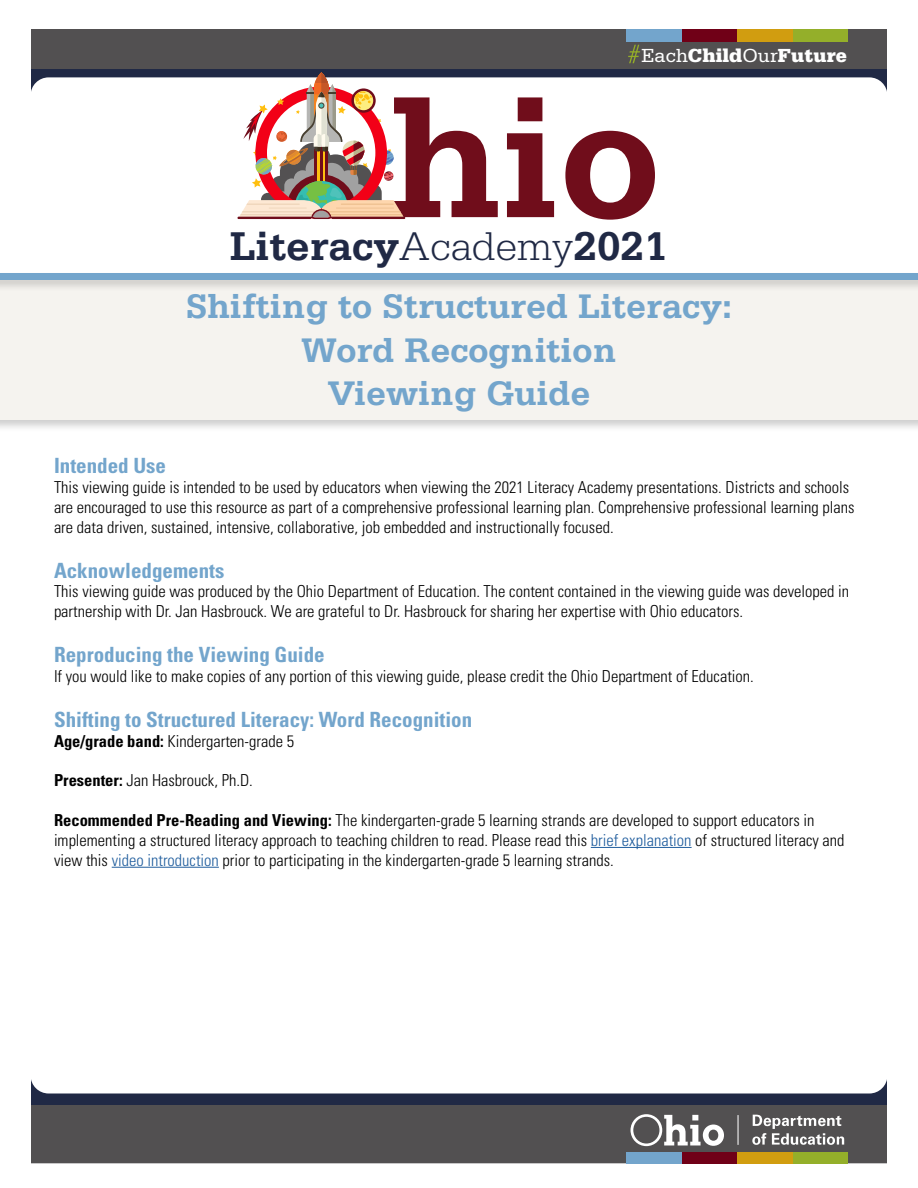
<style>
.page{position:relative;width:918px;height:1188px;background:#fff}
.page>*{position:absolute;margin:0;border:0;box-sizing:border-box;transform-origin:0 0}
.t1{font:700 42.45px "Serifa Std";color:#202945}
.t2{font:700 36px "Serifa Std";color:#73a5cc}
.t3{font:700 condensed 21px "Univers LT Std";color:#73a5cc}
.t4{font:900 19.95px "Serifa Std";color:#fff}
.t5{font:300 condensed 16.5px/19.8px "Univers LT Std";color:#000}
.s1{font-weight:400}
.s2{font-weight:300}
.s3{font-weight:700}
.s4{color:#215e9e}
</style>
<div class="page">
<div style="left:18px;top:1104px;width:882px;height:59px;background:#525051"></div>
<div style="left:18px;top:29px;width:882px;height:43px;background:#525051"></div>
<div style="left:18px;top:1057px;width:882px;height:48px;background:#202945"></div>
<div style="left:20px;top:69px;width:882px;height:71px;background:#202945"></div>
<div style="left:31px;top:77px;width:856px;height:1017px;background:#fff;border-radius:18px"></div>
<div style="left:792px;top:29px;width:56px;height:13px;background:#94af2a"></div>
<div style="left:737px;top:29px;width:55px;height:13px;background:#d19d10"></div>
<div style="left:682px;top:29px;width:55px;height:13px;background:#700017"></div>
<div style="left:626px;top:29px;width:56px;height:13px;background:#73a5cc"></div>
<svg style="left:628px;top:45px;width:12px;height:18px"></svg>
<div style="left:792px;top:1152px;width:56px;height:11px;background:#94af2a"></div>
<div style="left:737px;top:1152px;width:55px;height:11px;background:#d19d10"></div>
<div style="left:682px;top:1152px;width:55px;height:11px;background:#700017"></div>
<div style="left:626px;top:1152px;width:56px;height:11px;background:#73a5cc"></div>
<svg style="left:631px;top:1114px;width:93px;height:32px"></svg>
<hr style="left:738px;top:1115px;width:1px;height:30px;background:#fff">
<svg style="left:752px;top:1115px;width:92px;height:30px"></svg>
<div style="left:0;top:0;width:31px;height:1188px;background:#fff"></div>
<div style="left:887px;top:0;width:31px;height:1188px;background:#fff"></div>
<div style="left:0;top:274px;width:918px;height:158px;background:#000;opacity:.2"></div>
<div style="left:0;top:276px;width:918px;height:144px;background:#f5f3ef"></div>
<hr style="left:591px;top:847px;width:101px;height:1px;background:#215e9e">
<hr style="left:112px;top:867px;width:107px;height:1px;background:#215e9e">
<svg style="left:507px;top:97px;width:47px;height:120px"></svg>
<svg style="left:565px;top:131px;width:90px;height:89px"></svg>
<svg style="left:238px;top:72px;width:260px;height:147px"></svg>
<div style="left:0;top:270px;width:918px;height:22px;background:#000;opacity:.2"></div>
<div style="left:0;top:273px;width:918px;height:7px;background:#73a5cc"></div>
<p class="t4" style="left:641px;top:43px;width:207px"><span class="s1">Each</span>Child<span class="s1">Our</span>Future</p>
<p class="t1" style="left:230px;top:221px;width:439px">Literacy<span class="s2">Academy</span>2021</p>
<p class="t2" style="left:186px;top:285px;width:548px">Shifting to Structured Literacy:</p>
<p class="t2" style="left:301px;top:329px;width:317px">Word Recognition</p>
<p class="t2" style="left:328px;top:372px;width:264px">Viewing Guide</p>
<p class="t3" style="left:54px;top:453px;width:113px">Intended Use</p>
<p class="t5" style="left:54px;top:477px;width:802px">This viewing guide is intended to be used by educators when viewing the 2021 Literacy Academy presentations. Districts and schools are encouraged to use this resource as part of a comprehensive professional learning plan. Comprehensive professional learning plans are data driven, sustained, intensive, collaborative, job embedded and instructionally focused.</p>
<p class="t3" style="left:54px;top:557px;width:172px">Acknowledgements</p>
<p class="t5" style="left:54px;top:582px;width:797px">This viewing guide was produced by the Ohio Department of Education. The content contained in the viewing guide was developed in partnership with Dr. Jan Hasbrouck. We are grateful to Dr. Hasbrouck for sharing her expertise with Ohio educators.</p>
<p class="t3" style="left:54px;top:642px;width:272px">Reproducing the Viewing Guide</p>
<p class="t5" style="left:54px;top:666px;width:701px">If you would like to make copies of any portion of this viewing guide, please credit the Ohio Department of Education.</p>
<p class="t3" style="left:54px;top:707px;width:420px">Shifting to Structured Literacy: Word Recognition</p>
<p class="t5" style="left:54px;top:731px;width:242px"><span class="s3">Age/grade band:</span> Kindergarten-grade 5</p>
<p class="t5" style="left:54px;top:771px;width:200px"><span class="s3">Presenter:</span> Jan Hasbrouck, Ph.D.</p>
<p class="t5" style="left:54px;top:810px;width:792px"><span class="s3">Recommended Pre-Reading and Viewing:</span> The kindergarten-grade 5 learning strands are developed to support educators in implementing a structured literacy approach to teaching children to read. Please read this <span class="s4">brief explanation</span> of structured literacy and view this <span class="s4">video introduction</span> prior to participating in the kindergarten-grade 5 learning strands.</p>
</div>
